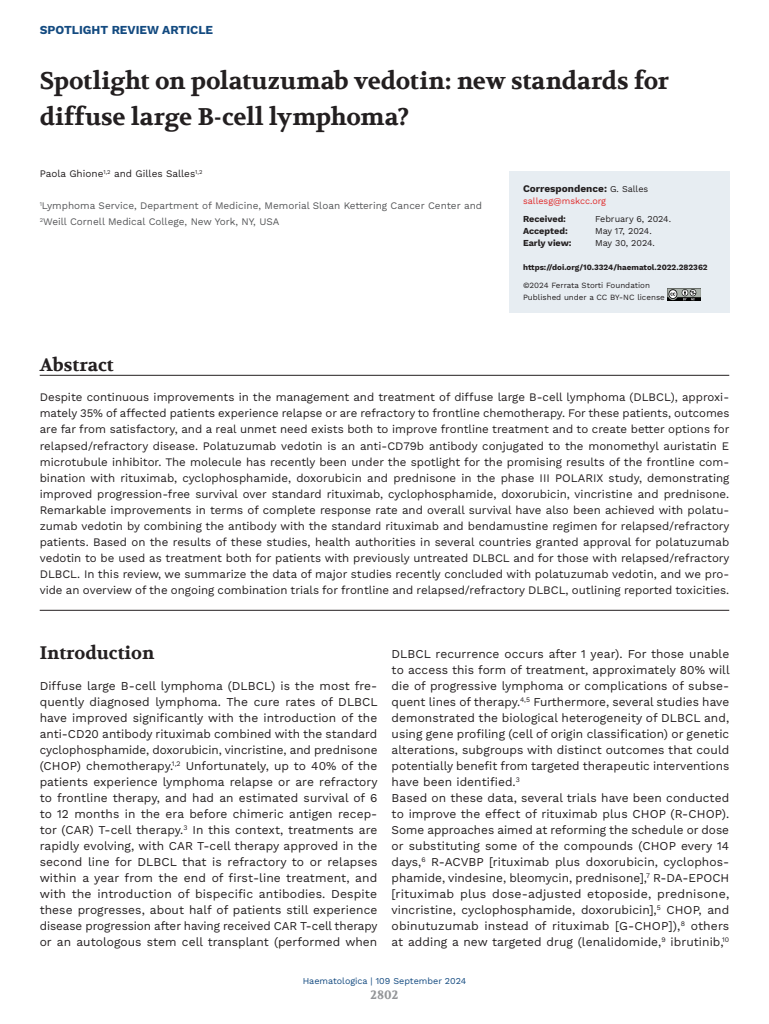
<style>
.page{position:relative;width:769px;height:1024px;background:#fff}
.page>*{position:absolute;margin:0;border:0;box-sizing:border-box;transform-origin:0 0}
.TITOLO_Articolo{font:700 24px/36px "Volkhov";color:#231f20}
.TITOLO_c18{font:700 18px "Volkhov";color:#231f20}
.TITOLO_con_filetto_sotto{font:700 18px "Volkhov";color:#231f20}
.TESTO{font:12px/16px "Work Sans";letter-spacing:.005em;color:#231f20;text-align:justify}
.t1{font:700 12px "Work Sans";color:#134a80}
.t2{font:700 12px "Volkhov";color:#939598}
.ABSTRACT_Testo{font:11.5px/16px "Work Sans";color:#231f20;text-align:justify}
.AFFILIAZIONI{font:10px/16px "Work Sans";color:#57585a}
.AUTORI{font:10px "Work Sans";color:#231f20}
.t3{font:700 10px "Work Sans";color:#231f20}
.t4{font:9px "Work Sans";color:#231f20}
.t5{font:9px "Work Sans";color:#134a80}
.t6{font:700 9px "Work Sans";color:#231f20}
.t7{font:9px "Work Sans";color:#e02b2b}
.t8{font:8px "Work Sans";color:#231f20}
.SCHEDA_Sito{font:700 8px "Work Sans";color:#231f20}
.s1{font-weight:400;font-size:9px}
</style>
<div class="page">
<div style="left:508px;top:171px;width:221px;height:141px;background:#e7edf2"></div>
<img style="left:667px;top:289px;width:32px;height:11px">
<hr style="left:40px;top:375px;width:689px;height:1px;background:#231f20">
<hr style="left:40px;top:610px;width:689px;height:1px;background:#231f20">
<p class="t1" style="left:40px;top:23px;width:175px">SPOTLIGHT REVIEW ARTICLE</p>
<p class="TITOLO_Articolo" style="left:40px;top:63px;width:630px">Spotlight on polatuzumab vedotin: new standards for diffuse large B-cell lymphoma?</p>
<p class="AUTORI" style="left:40px;top:166px;width:164px">Paola Ghione<sup>1,2</sup> and Gilles Salles<sup>1,2</sup></p>
<p class="AFFILIAZIONI" style="left:40px;top:197px;width:443px"><sup>1</sup>Lymphoma Service, Department of Medicine, Memorial Sloan Kettering Cancer Center and<br><sup>2</sup>Weill Cornell Medical College, New York, NY, USA</p>
<p class="t3" style="left:523px;top:183px;width:127px">Correspondence: <span class="s1">G. Salles</span></p>
<p class="t7" style="left:523px;top:194px;width:84px">sallesg@mskcc.org</p>
<p class="t6" style="left:523px;top:214px;width:44px">Received:</p>
<p class="t4" style="left:595px;top:212px;width:77px">February 6, 2024.</p>
<p class="t6" style="left:523px;top:226px;width:46px">Accepted:</p>
<p class="t4" style="left:595px;top:224px;width:58px">May 17, 2024.</p>
<p class="t6" style="left:523px;top:238px;width:50px">Early view:</p>
<p class="t4" style="left:595px;top:236px;width:61px">May 30, 2024.</p>
<p class="SCHEDA_Sito" style="left:523px;top:263px;width:186px">https://doi.org/10.3324/haematol.2022.282362</p>
<p class="t8" style="left:523px;top:279px;width:128px">©2024 Ferrata Storti Foundation</p>
<p class="t8" style="left:523px;top:291px;width:143px">Published under a CC BY-NC license</p>
<p class="TITOLO_con_filetto_sotto" style="left:40px;top:354px;width:75px">Abstract</p>
<p class="ABSTRACT_Testo" style="left:40px;top:389px;width:691px">Despite continuous improvements in the management and treatment of diffuse large B-cell lymphoma (DLBCL), approxi&shy;mately 35% of affected patients experience relapse or are refractory to frontline chemotherapy. For these patients, outcomes are far from satisfactory, and a real unmet need exists both to improve frontline treatment and to create better options for relapsed/refractory disease. Polatuzumab vedotin is an anti-CD79b antibody conjugated to the monomethyl auristatin E microtubule inhibitor. The molecule has recently been under the spotlight for the promising results of the frontline com&shy;bination with rituximab, cyclophosphamide, doxorubicin and prednisone in the phase III POLARIX study, demonstrating improved progression-free survival over standard rituximab, cyclophosphamide, doxorubicin, vincristine and prednisone.<br>Remarkable improvements in terms of complete response rate and overall survival have also been achieved with polatu&shy;zumab vedotin by combining the antibody with the standard rituximab and bendamustine regimen for relapsed/refractory patients. Based on the results of these studies, health authorities in several countries granted approval for polatuzumab vedotin to be used as treatment both for patients with previously untreated DLBCL and for those with relapsed/refractory DLBCL. In this review, we summarize the data of major studies recently concluded with polatuzumab vedotin, and we pro&shy;vide an overview of the ongoing combination trials for frontline and relapsed/refractory DLBCL, outlining reported toxicities.</p>
<p class="TITOLO_c18" style="left:40px;top:642px;width:116px">Introduction</p>
<p class="TESTO" style="left:40px;top:677px;width:339px">Diffuse large B-cell lymphoma (DLBCL) is the most fre&shy;quently diagnosed lymphoma. The cure rates of DLBCL have improved significantly with the introduction of the anti-CD20 antibody rituximab combined with the standard cyclophosphamide, doxorubicin, vincristine, and prednisone (CHOP) chemotherapy.<sup>1,2</sup> Unfortunately, up to 40% of the patients experience lymphoma relapse or are refractory to frontline therapy, and had an estimated survival of 6 to 12 months in the era before chimeric antigen recep&shy;tor (CAR) T-cell therapy.<sup>3</sup> In this context, treatments are rapidly evolving, with CAR T-cell therapy approved in the second line for DLBCL that is refractory to or relapses within a year from the end of first-line treatment, and with the introduction of bispecific antibodies. Despite these progresses, about half of patients still experience disease progression after having received CAR T-cell therapy or an autologous stem cell transplant (performed when</p>
<p class="TESTO" style="left:391px;top:645px;width:339px">DLBCL recurrence occurs after 1 year). For those unable to access this form of treatment, approximately 80% will die of progressive lymphoma or complications of subse&shy;quent lines of therapy.<sup>4,5</sup> Furthermore, several studies have demonstrated the biological heterogeneity of DLBCL and, using gene profiling (cell of origin classification) or genetic alterations, subgroups with distinct outcomes that could potentially benefit from targeted therapeutic interventions have been identified.<sup>3</sup></p>
<p class="TESTO" style="left:391px;top:789px;width:339px">Based on these data, several trials have been conducted to improve the effect of rituximab plus CHOP (R-CHOP).<br>Some approaches aimed at reforming the schedule or dose or substituting some of the compounds (CHOP every 14 days,<sup>6</sup> R-ACVBP [rituximab plus doxorubicin, cyclophos&shy;phamide, vindesine, bleomycin, prednisone],<sup>7</sup> R-DA-EPOCH [rituximab plus dose-adjusted etoposide, prednisone, vincristine, cyclophosphamide, doxorubicin],<sup>5</sup> CHOP, and obinutuzumab instead of rituximab [G-CHOP]),<sup>8</sup> others at adding a new targeted drug (lenalidomide,<sup>9</sup> ibrutinib,<sup>10</sup></p>
<p class="t5" style="left:302px;top:974px;width:165px">Haematologica | 109 September 2024</p>
<p class="t2" style="left:370px;top:987px;width:29px">2802</p>
</div>
